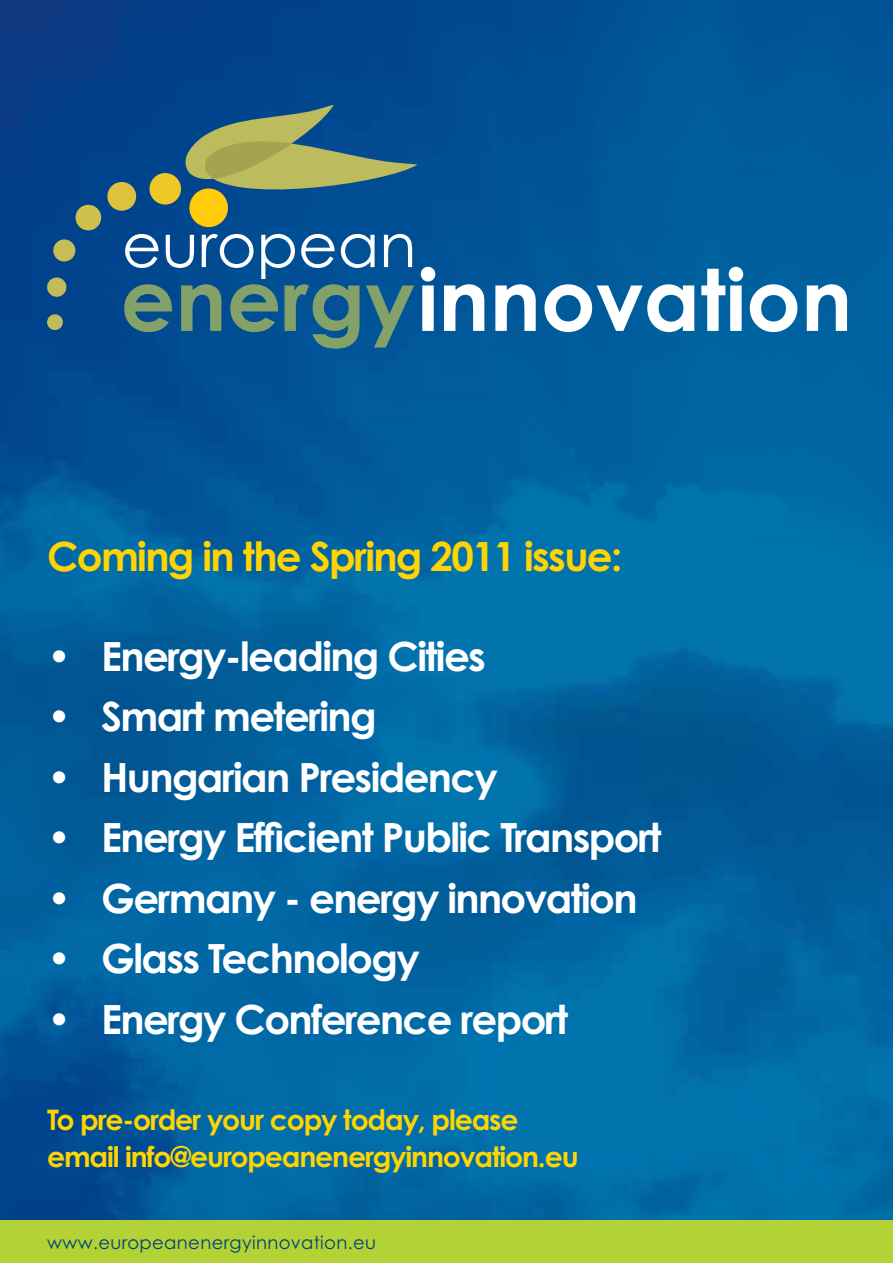
<style>
.page{position:relative;width:893px;height:1263px;background:#fff}
.page>*{position:absolute;margin:0;border:0;box-sizing:border-box;transform-origin:0 0}
.t1{font:700 40.35px "Century Gothic";letter-spacing:-.04em;color:#fff}
.t2{font:700 40.35px "Century Gothic";letter-spacing:-.04em;color:#ffd400}
.t3{font:700 28.35px/36.3px "Century Gothic";letter-spacing:-.04em;color:#ffd400}
.t4{font:18px "Century Gothic";letter-spacing:.02em;color:#00427a}
</style>
<div class="page">
<img style="left:0;top:0;width:893px;height:1220px">
<div style="left:0;top:1220px;width:893px;height:43px;background:#b3d235"></div>
<svg style="left:177px;top:105px;width:241px;height:101px;background:#4e7779"></svg>
<div style="left:189px;top:188px;width:39px;height:39px;background:#ffcb0a;border-radius:50%"></div>
<div style="left:149px;top:173px;width:32px;height:32px;background:#eec729;border-radius:50%"></div>
<div style="left:107px;top:182px;width:29px;height:29px;background:#ddc23f;border-radius:50%"></div>
<div style="left:76px;top:205px;width:25px;height:25px;background:#cfbf4d;border-radius:50%"></div>
<div style="left:53px;top:239px;width:22px;height:22px;background:#c6bd56;border-radius:50%"></div>
<div style="left:47px;top:277px;width:19px;height:20px;background:#c3bc58;border-radius:50%"></div>
<div style="left:47px;top:314px;width:16px;height:16px;background:#bfbc5b;border-radius:50%"></div>
<svg style="left:421px;top:267px;width:14px;height:64px"></svg>
<svg style="left:444px;top:284px;width:40px;height:47px"></svg>
<svg style="left:495px;top:284px;width:41px;height:47px"></svg>
<svg style="left:544px;top:284px;width:150px;height:48px"></svg>
<svg style="left:701px;top:267px;width:42px;height:64px"></svg>
<svg style="left:750px;top:284px;width:47px;height:48px"></svg>
<svg style="left:807px;top:284px;width:40px;height:47px"></svg>
<svg style="left:124px;top:234px;width:290px;height:115px;background:#357093"></svg>
<p class="t2" style="left:47px;top:531px;width:577px">Coming in the Spring 2011 issue:</p>
<p class="t1" style="left:47px;top:631px;width:440px">• Energy-leading Cities</p>
<p class="t1" style="left:47px;top:691px;width:331px">• Smart metering</p>
<p class="t1" style="left:47px;top:752px;width:452px">• Hungarian Presidency</p>
<p class="t1" style="left:47px;top:812px;width:616px">• Energy Efficient Public Transport</p>
<p class="t1" style="left:47px;top:873px;width:592px">• Germany - energy innovation</p>
<p class="t1" style="left:47px;top:933px;width:374px">• Glass Technology</p>
<p class="t1" style="left:47px;top:994px;width:523px">• Energy Conference report</p>
<p class="t3" style="left:47px;top:1101px;width:533px">To pre-order your copy today, please email info@europeanenergyinnovation.eu</p>
<p class="t4" style="left:47px;top:1231px;width:330px">www.europeanenergyinnovation.eu</p>
</div>
